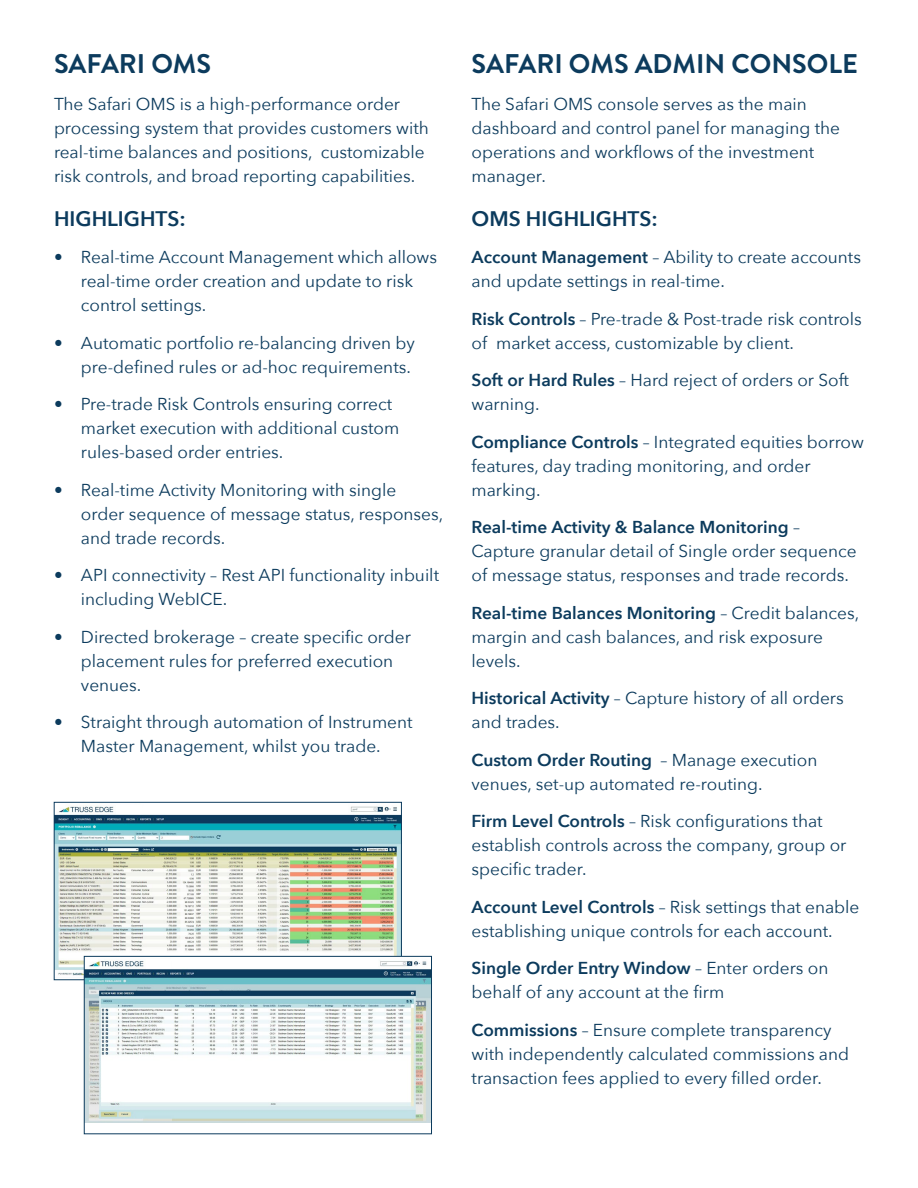
<style>
.page{position:relative;width:918px;height:1188px;background:#fff}
.page>*{position:absolute;margin:0;border:0;box-sizing:border-box;transform-origin:0 0}
.t1{font:700 27px "Brandon Grotesque";color:#0c3b5d}
.t2{font:600 21px "Avenir Next";color:#0c3b5d}
.t3{font:17.25px/24px "Avenir Next";color:#0c3b5d}
.s1{font-weight:600}
</style>
<div class="page">
<img style="left:56px;top:806px;width:344px;height:171px">
<div style="left:54px;top:802px;width:348px;height:178px;border:1px solid #0c3b5d"></div>
<div style="left:116px;top:805px;width:26px;height:9px;background:#fff"></div>
<img style="left:86px;top:958px;width:344px;height:165px">
<div style="left:84px;top:956px;width:348px;height:178px;border:1px solid #0c3b5d"></div>
<div style="left:146px;top:959px;width:25px;height:10px;background:#fff"></div>
<h1 class="t1" style="left:54px;top:45px;width:159px">SAFARI OMS</h1>
<p class="t3" style="left:54px;top:92px;width:376px">The Safari OMS is a high-performance order processing system that provides customers with real-time balances and positions, customizable risk controls, and broad reporting capabilities.</p>
<p class="t2" style="left:54px;top:201px;width:133px">HIGHLIGHTS:</p>
<p class="t3" style="left:81px;top:245px;width:358px;text-indent:-27px">• Real-time Account Management which allows real-time order creation and update to risk control settings.</p>
<p class="t3" style="left:54px;top:330px;width:362px;text-align:right">• Automatic portfolio re-balancing driven by pre-defined rules or ad-hoc requirements.</p>
<p class="t3" style="left:81px;top:392px;width:320px;text-indent:-27px">• Pre-trade Risk Controls ensuring correct market execution with additional custom rules-based order entries.</p>
<p class="t3" style="left:81px;top:477px;width:364px;text-indent:-27px">• Real-time Activity Monitoring with single order sequence of message status, responses, and trade records.</p>
<p class="t3" style="left:81px;top:563px;width:360px;text-indent:-27px">• API connectivity – Rest API functionality inbuilt including WebICE.</p>
<p class="t3" style="left:81px;top:624px;width:331px;text-indent:-27px">• Directed brokerage – create specific order placement rules for preferred execution venues.</p>
<p class="t3" style="left:54px;top:710px;width:360px;text-align:center">• Straight through automation of Instrument<br>Master Management, whilst you trade.</p>
<h1 class="t1" style="left:472px;top:45px;width:388px">SAFARI OMS ADMIN CONSOLE</h1>
<p class="t3" style="left:472px;top:92px;width:370px">The Safari OMS console serves as the main dashboard and control panel for managing the operations and workflows of the investment manager.</p>
<p class="t2" style="left:472px;top:201px;width:188px">OMS HIGHLIGHTS:</p>
<p class="t3" style="left:472px;top:245px;width:391px"><span class="s1">Account Management</span> – Ability to create accounts and update settings in real-time.</p>
<p class="t3" style="left:472px;top:306px;width:392px"><span class="s1">Risk Controls</span> – Pre-trade &amp; Post-trade risk controls of market access, customizable by client.</p>
<p class="t3" style="left:472px;top:368px;width:379px"><span class="s1">Soft or Hard Rules</span> – Hard reject of orders or Soft warning.</p>
<p class="t3" style="left:472px;top:429px;width:394px"><span class="s1">Compliance Controls</span> – Integrated equities borrow features, day trading monitoring, and order marking.</p>
<p class="t3" style="left:472px;top:515px;width:387px"><span class="s1">Real-time Activity &amp; Balance Monitoring</span> –<br>Capture granular detail of Single order sequence of message status, responses and trade records.</p>
<p class="t3" style="left:472px;top:600px;width:389px"><span class="s1">Real-time Balances Monitoring</span> – Credit balances, margin and cash balances, and risk exposure levels.</p>
<p class="t3" style="left:472px;top:686px;width:374px"><span class="s1">Historical Activity</span> – Capture history of all orders and trades.</p>
<p class="t3" style="left:472px;top:747px;width:347px"><span class="s1">Custom Order Routing</span> – Manage execution venues, set-up automated re-routing.</p>
<p class="t3" style="left:472px;top:809px;width:376px"><span class="s1">Firm Level Controls</span> – Risk configurations that establish controls across the company, group or specific trader.</p>
<p class="t3" style="left:472px;top:894px;width:389px"><span class="s1">Account Level Controls</span> – Risk settings that enable establishing unique controls for each account.</p>
<p class="t3" style="left:472px;top:956px;width:358px"><span class="s1">Single Order Entry Window</span> – Enter orders on behalf of any account at the firm</p>
<p class="t3" style="left:472px;top:1017px;width:379px"><span class="s1">Commissions</span> – Ensure complete transparency with independently calculated commissions and transaction fees applied to every filled order.</p>
</div>
